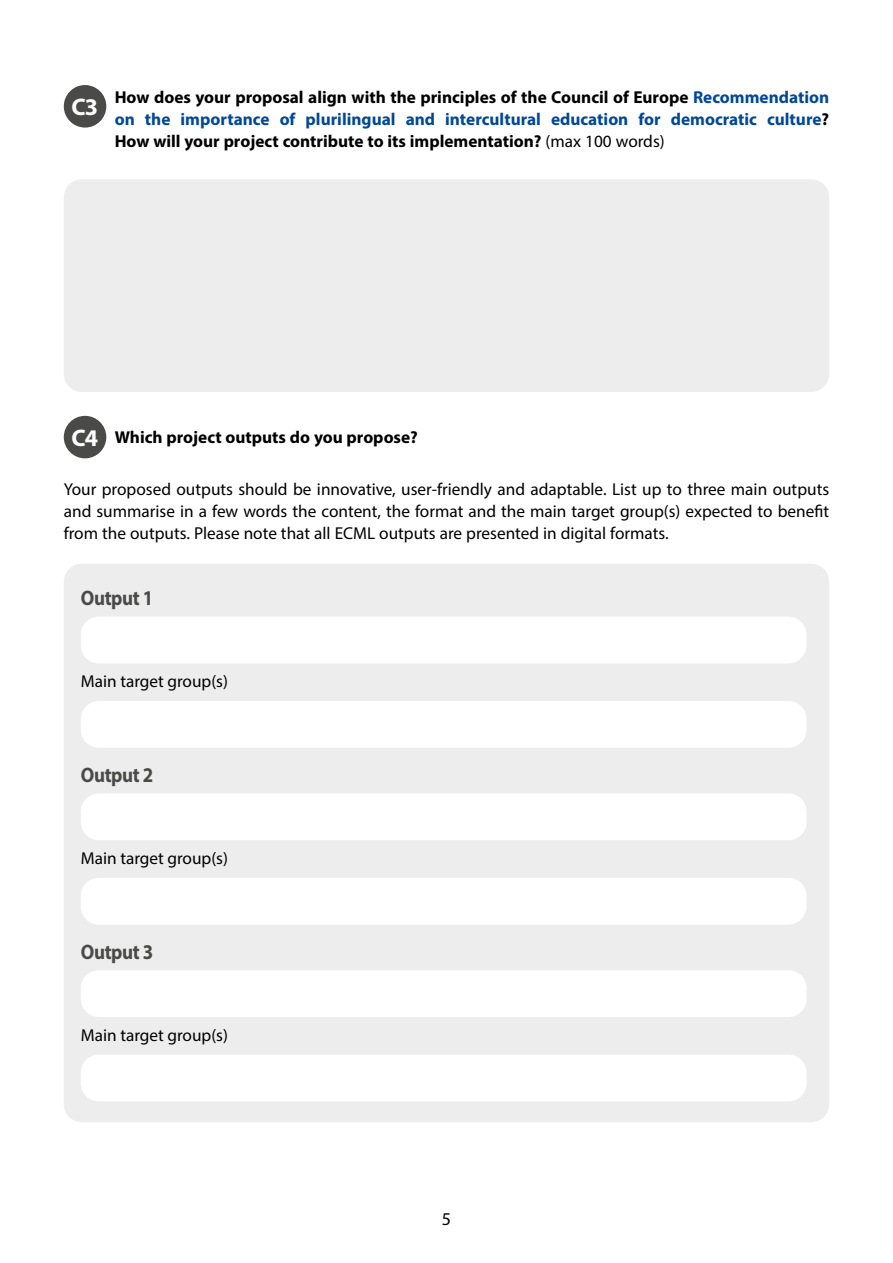
<style>
.page{position:relative;width:893px;height:1263px;background:#fff}
.page>*{position:absolute;margin:0;border:0;box-sizing:border-box;transform-origin:0 0}
.t1{font:700 24px "Myriad Pro";color:#fff}
.t2{font:700 21px "Myriad Pro";letter-spacing:-.02em;color:#4a4a49;scale:.9 1}
.t3{font:18px "Myriad Pro";color:#000}
.t4{font:17.25px/21.8px "Myriad Pro";color:#000;text-align:justify}
.t5{font:700 17.25px/21.8px "Myriad Pro";color:#000;text-align:justify}
.s1{color:#00489a}
.s2{font-weight:400}
.s3{font-size:24px;color:#fff}
</style>
<div class="page">
<div style="left:64px;top:85px;width:42px;height:43px;background:#4a4a49;border-radius:50%"></div>
<div style="left:64px;top:179px;width:765px;height:213px;background:#ededed;border-radius:18px"></div>
<div style="left:64px;top:416px;width:42px;height:42px;background:#4a4a49;border-radius:50%"></div>
<div style="left:64px;top:564px;width:765px;height:558px;background:#ededed;border-radius:18px"></div>
<div style="left:81px;top:617px;width:725px;height:46px;background:#fff;border-radius:18px"></div>
<div style="left:81px;top:701px;width:725px;height:47px;background:#fff;border-radius:18px"></div>
<div style="left:81px;top:793px;width:725px;height:47px;background:#fff;border-radius:18px"></div>
<div style="left:81px;top:878px;width:725px;height:46px;background:#fff;border-radius:18px"></div>
<div style="left:81px;top:970px;width:725px;height:47px;background:#fff;border-radius:18px"></div>
<div style="left:81px;top:1054px;width:725px;height:47px;background:#fff;border-radius:18px"></div>
<h1 class="t1" style="left:72px;top:92px;width:28px">C3</h1>
<p class="t5" style="left:115px;top:86px;width:716px">How does your proposal align with the principles of the Council of Europe <span class="s1">Recommendation on the importance of plurilingual and intercultural education for democratic culture</span>?<br>How will your project contribute to its implementation? <span class="s2">(max 100 words)</span></p>
<p class="t5" style="left:72px;top:426px;width:348px"><span class="s3">C4</span> Which project outputs do you propose?</p>
<p class="t4" style="left:64px;top:478px;width:767px">Your proposed outputs should be innovative, user-friendly and adaptable. List up to three main outputs and summarise in a few words the content, the format and the main target group(s) expected to benefit from the outputs. Please note that all ECML outputs are presented in digital formats.</p>
<p class="t2" style="left:81px;top:584px;width:82px">Output 1</p>
<p class="t4" style="left:81px;top:670px;width:149px">Main target group(s)</p>
<p class="t2" style="left:81px;top:761px;width:82px">Output 2</p>
<p class="t4" style="left:81px;top:847px;width:149px">Main target group(s)</p>
<p class="t2" style="left:81px;top:938px;width:82px">Output 3</p>
<p class="t4" style="left:81px;top:1024px;width:149px">Main target group(s)</p>
<p class="t3" style="left:442px;top:1207px;width:11px">5</p>
</div>
